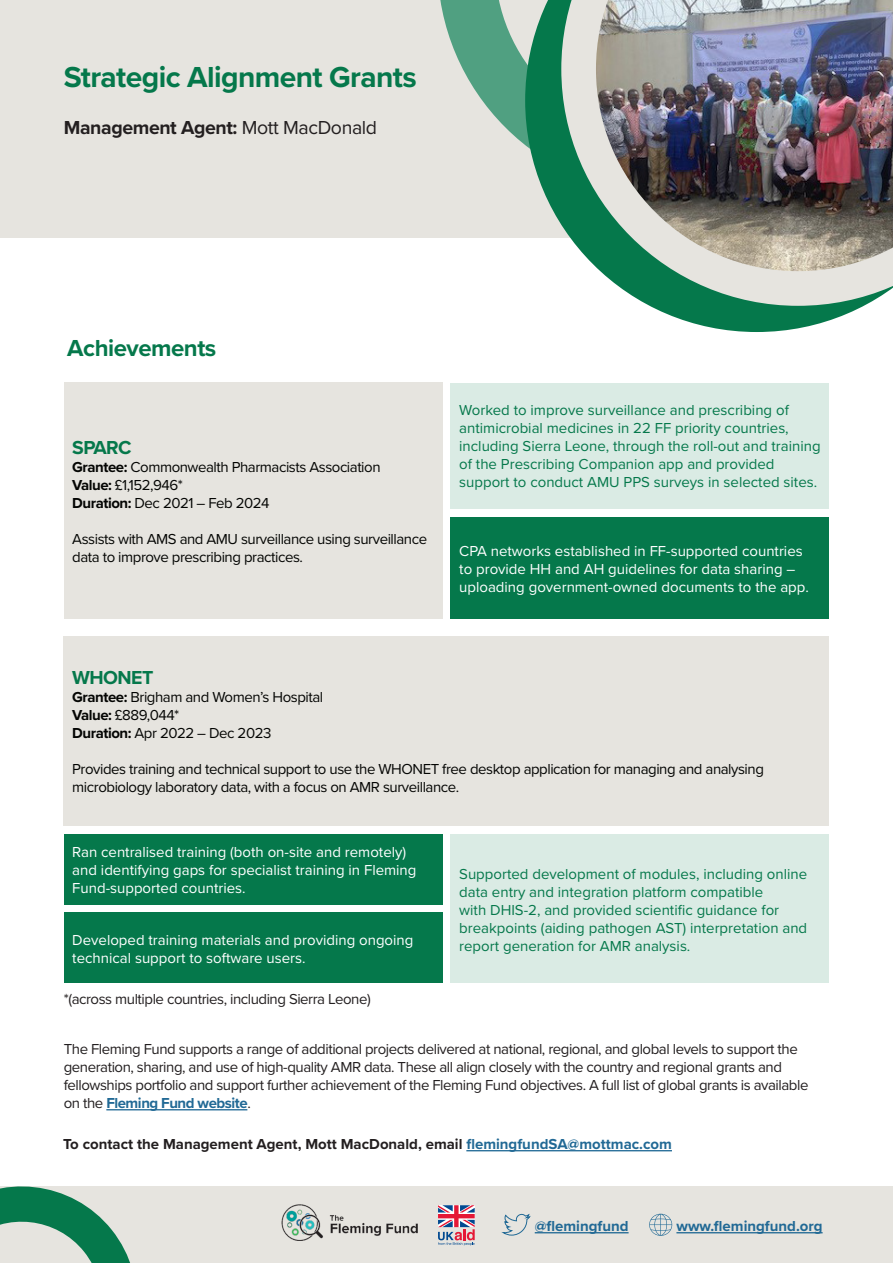
<style>
.page{position:relative;width:893px;height:1263px;background:#fff}
.page>*{position:absolute;margin:0;border:0;box-sizing:border-box;transform-origin:0 0}
.t1{font:700 30px "Proxima Nova";letter-spacing:-.02em;color:#05784b}
.t2{font:700 24px "Proxima Nova";letter-spacing:-.02em;color:#05784b}
.t3{font:700 19.5px "Proxima Nova";letter-spacing:-.02em;color:#231f20}
.t4{font:700 19.5px "Proxima Nova";letter-spacing:-.03em;color:#05784b}
.t5{font:15px/18px "Proxima Nova";color:#05784b}
.t6{font:15px/18px "Proxima Nova";letter-spacing:-.03em;color:#040503}
.t7{font:15px/18px "Proxima Nova";letter-spacing:-.03em;color:#231f20}
.t8{font:15px/18px "Proxima Nova";color:#fff}
.t9{font:700 15px "Proxima Nova";color:#231f20}
.t10{font:700 15px "Proxima Nova";color:#216995}
.s1{font-weight:400}
.s2{font-weight:700}
.s3{font-weight:700;color:#216995}
.s4{color:#216995}
</style>
<div class="page">
<div style="left:0;top:0;width:893px;height:237px;background:#e6e4df"></div>
<div style="left:0;top:1186px;width:893px;height:77px;background:#e6e4df"></div>
<svg style="left:0;top:1186px;width:130px;height:77px"></svg>
<svg style="left:440px;top:0;width:85px;height:145px;fill:#50a081"></svg>
<svg style="left:525px;top:0;width:339px;height:332px"></svg>
<img style="left:561px;top:0;width:332px;height:306px">
<img style="left:282px;top:1204px;width:136px;height:36px">
<svg style="left:438px;top:1205px;width:37px;height:40px"></svg>
<hr style="left:676px;top:1232px;width:147px;height:1px;background:#216995">
<hr style="left:535px;top:1232px;width:94px;height:1px;background:#216995">
<svg style="left:502px;top:1213px;width:29px;height:23px"></svg>
<svg style="left:649px;top:1214px;width:23px;height:22px"></svg>
<div style="left:64px;top:383px;width:378px;height:236px;background:#e6e4df"></div>
<div style="left:64px;top:636px;width:765px;height:190px;background:#e6e4df"></div>
<div style="left:451px;top:517px;width:378px;height:102px;background:#05784b"></div>
<div style="left:451px;top:834px;width:378px;height:149px;background:#daebe4"></div>
<div style="left:64px;top:834px;width:378px;height:70px;background:#05784b"></div>
<div style="left:64px;top:913px;width:378px;height:70px;background:#05784b"></div>
<div style="left:451px;top:383px;width:378px;height:125px;background:#daebe4"></div>
<hr style="left:466px;top:1150px;width:206px;height:1px;background:#216995">
<hr style="left:106px;top:1109px;width:141px;height:1px;background:#216995">
<p class="t1" style="left:64px;top:55px;width:354px">Strategic Alignment Grants</p>
<p class="t3" style="left:64px;top:113px;width:315px">Management Agent: <span class="s1">Mott MacDonald</span></p>
<p class="t2" style="left:67px;top:330px;width:151px">Achievements</p>
<p class="t4" style="left:72px;top:433px;width:61px">SPARC</p>
<p class="t6" style="left:72px;top:458px;width:310px"><span class="s2">Grantee:</span> Commonwealth Pharmacists Association</p>
<p class="t6" style="left:72px;top:476px;width:112px"><span class="s2">Value:</span> £1,152,946*</p>
<p class="t6" style="left:72px;top:494px;width:199px"><span class="s2">Duration:</span> Dec 2021 – Feb 2024</p>
<p class="t6" style="left:72px;top:530px;width:356px">Assists with AMS and AMU surveillance using surveillance data to improve prescribing practices.</p>
<p class="t5" style="left:459px;top:401px;width:363px">Worked to improve surveillance and prescribing of antimicrobial medicines in 22 FF priority countries, including Sierra Leone, through the roll-out and training of the Prescribing Companion app and provided support to conduct AMU PPS surveys in selected sites.</p>
<p class="t8" style="left:459px;top:541px;width:351px">CPA networks established in FF-supported countries to provide HH and AH guidelines for data sharing – uploading government-owned documents to the app.</p>
<p class="t4" style="left:72px;top:663px;width:83px">WHONET</p>
<p class="t6" style="left:72px;top:688px;width:253px"><span class="s2">Grantee:</span> Brigham and Women’s Hospital</p>
<p class="t6" style="left:72px;top:706px;width:109px"><span class="s2">Value:</span> £889,044*</p>
<p class="t6" style="left:72px;top:724px;width:201px"><span class="s2">Duration:</span> Apr 2022 – Dec 2023</p>
<p class="t6" style="left:72px;top:760px;width:693px">Provides training and technical support to use the WHONET free desktop application for managing and analysing microbiology laboratory data, with a focus on AMR surveillance.</p>
<p class="t8" style="left:72px;top:842px;width:346px">Ran centralised training (both on-site and remotely) and identifying gaps for specialist training in Fleming<br>Fund-supported countries.</p>
<p class="t8" style="left:72px;top:930px;width:343px">Developed training materials and providing ongoing technical support to software users.</p>
<p class="t7" style="left:64px;top:990px;width:308px">*(across multiple countries, including Sierra Leone)</p>
<p class="t5" style="left:459px;top:864px;width:349px">Supported development of modules, including online data entry and integration platform compatible<br>with DHIS-2, and provided scientific guidance for breakpoints (aiding pathogen AST) interpretation and report generation for AMR analysis.</p>
<p class="t7" style="left:64px;top:1039px;width:746px">The Fleming Fund supports a range of additional projects delivered at national, regional, and global levels to support the generation, sharing, and use of high-quality AMR data. These all align closely with the country and regional grants and fellowships portfolio and support further achievement of the Fleming Fund objectives. A full list of global grants is available on the <span class="s3">Fleming Fund website</span>.</p>
<p class="t9" style="left:63px;top:1132px;width:610px">To contact the Management Agent, Mott MacDonald, email <span class="s4">flemingfundSA@mottmac.com</span></p>
<p class="t10" style="left:535px;top:1214px;width:95px">@flemingfund</p>
<p class="t10" style="left:676px;top:1214px;width:148px">www.flemingfund.org</p>
</div>
